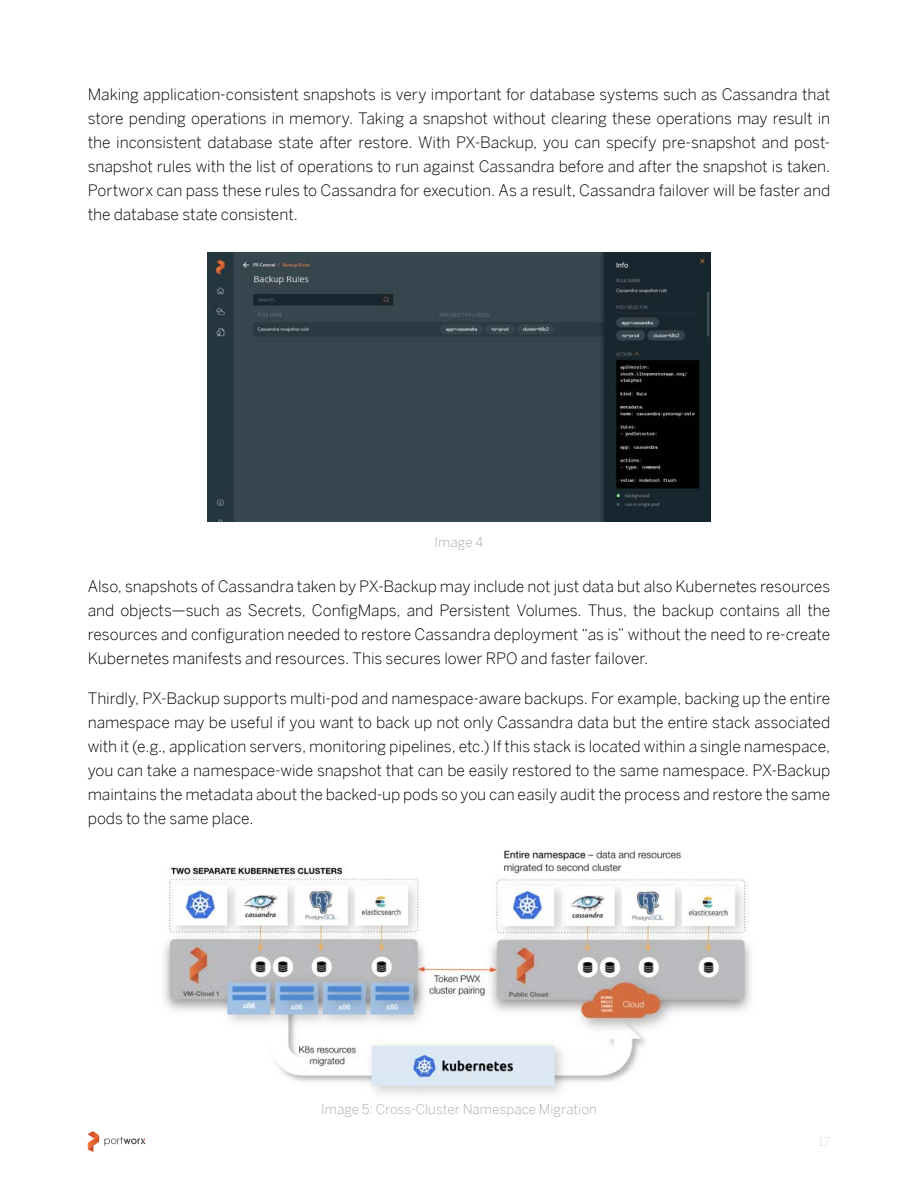
<style>
.page{position:relative;width:918px;height:1188px;background:#fff}
.page>*{position:absolute;margin:0;border:0;box-sizing:border-box;transform-origin:0 0}
.t1{font:300 15.75px/24px "Benton Sans";letter-spacing:-.005em;color:#000;text-align:justify}
.t2{font:300 13.5px "Benton Sans";color:#ababab}
.t3{font:300 12px "Benton Sans";color:#d9d9d9}
</style>
<div class="page">
<svg style="left:88px;top:1131px;width:58px;height:21px"></svg>
<img style="left:207px;top:252px;width:504px;height:270px">
<img style="left:163px;top:850px;width:588px;height:244px">
<p class="t1" style="left:88px;top:82px;width:744px;text-align:left">Making application-consistent snapshots is very important for database systems such as Cassandra that store pending operations in memory. Taking a snapshot without clearing these operations may result in the inconsistent database state after restore. With PX-Backup, you can specify pre-snapshot and post&shy;snapshot rules with the list of operations to run against Cassandra before and after the snapshot is taken.<br>Portworx can pass these rules to Cassandra for execution. As a result, Cassandra failover will be faster and the database state consistent.</p>
<p class="t2" style="left:435px;top:535px;width:50px">Image 4</p>
<p class="t1" style="left:88px;top:574px;width:744px">Also, snapshots of Cassandra taken by PX-Backup may include not just data but also Kubernetes resources and objects—such as Secrets, ConfigMaps, and Persistent Volumes. Thus, the backup contains all the resources and configuration needed to restore Cassandra deployment “as is” without the need to re-create Kubernetes manifests and resources. This secures lower RPO and faster failover.</p>
<p class="t1" style="left:88px;top:686px;width:744px">Thirdly, PX-Backup supports multi-pod and namespace-aware backups. For example, backing up the entire namespace may be useful if you want to back up not only Cassandra data but the entire stack associated with it (e.g. , application servers, monitoring pipelines, etc.) If this stack is located within a single namespace, you can take a namespace-wide snapshot that can be easily restored to the same namespace. PX-Backup maintains the metadata about the backed-up pods so you can easily audit the process and restore the same pods to the same place.</p>
<p class="t2" style="left:321px;top:1101px;width:277px">Image 5: Cross-Cluster Namespace Migration</p>
<p class="t3" style="left:819px;top:1134px;width:13px">17</p>
</div>
